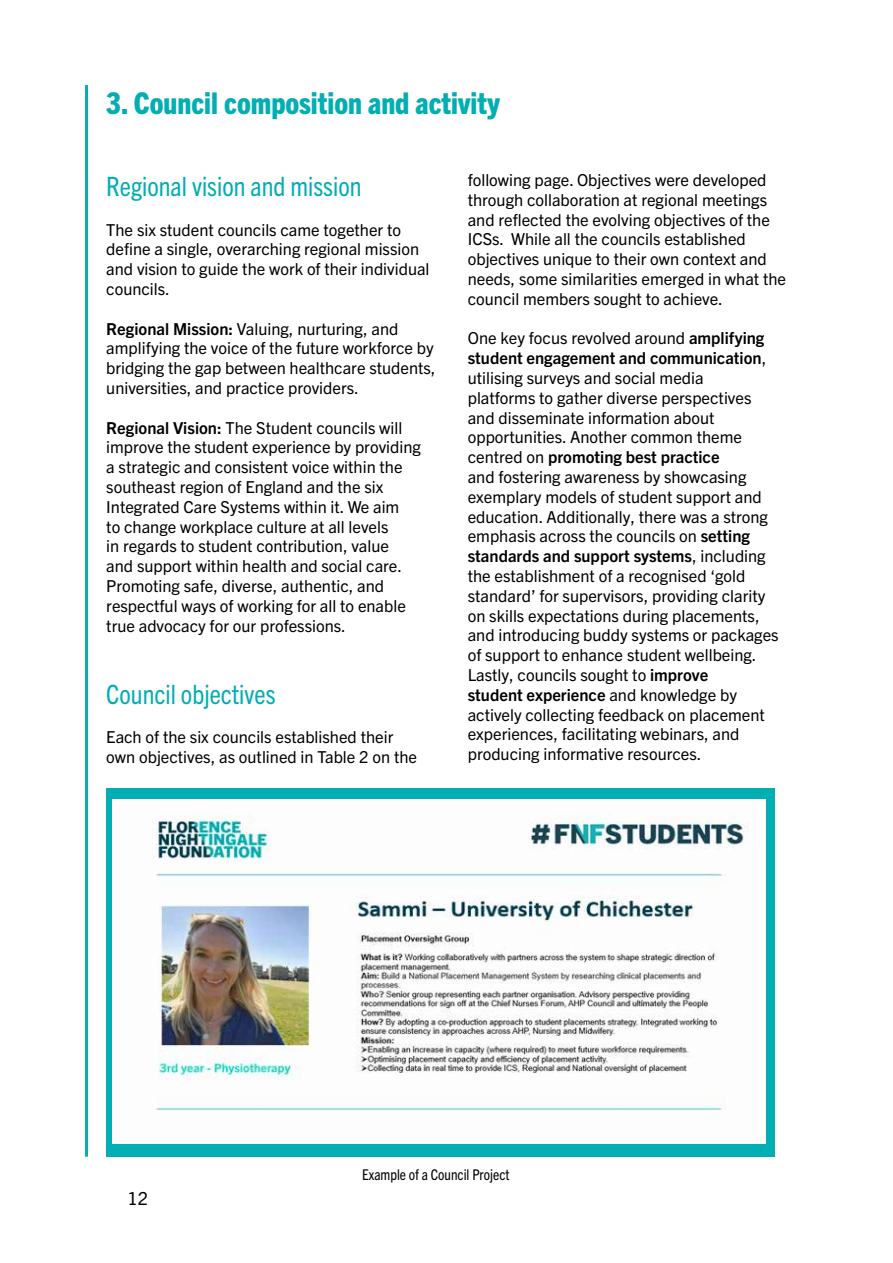
<style>
.page{position:relative;width:893px;height:1263px;background:#fff}
.page>*{position:absolute;margin:0;border:0;box-sizing:border-box;transform-origin:0 0}
.t1{font:800 condensed 30px "Trade Gothic Next";color:#00aeb3}
.t2{font:condensed 27px "Trade Gothic Next";color:#00aeb3}
.t3{font:18px "Trade Gothic Next LT Pro";color:#000}
.t4{font:16.5px/19.8px "Trade Gothic Next";color:#000}
.t5{font:condensed 15px "Trade Gothic Next";color:#000}
.s1{font-weight:700}
</style>
<div class="page">
<div style="left:106px;top:788px;width:669px;height:369px;background:#00aeb3"></div>
<img style="left:113px;top:800px;width:652px;height:343px">
<hr style="left:85px;top:85px;width:3px;height:1072px;background:#00aeb3">
<h1 class="t1" style="left:106px;top:85px;width:395px">3. Council composition and activity</h1>
<h2 class="t2" style="left:106px;top:170px;width:257px">Regional vision and mission</h2>
<p class="t4" style="left:106px;top:219px;width:325px">The six student councils came together to define a single, overarching regional mission and vision to guide the work of their individual councils.</p>
<p class="t4" style="left:106px;top:318px;width:331px"><span class="s1">Regional Mission:</span> Valuing, nurturing, and amplifying the voice of the future workforce by bridging the gap between healthcare students, universities, and practice providers.</p>
<p class="t4" style="left:106px;top:417px;width:316px"><span class="s1">Regional Vision:</span> The Student councils will improve the student experience by providing a strategic and consistent voice within the southeast region of England and the six Integrated Care Systems within it. We aim<br>to change workplace culture at all levels<br>in regards to student contribution, value<br>and support within health and social care.<br>Promoting safe, diverse, authentic, and respectful ways of working for all to enable true advocacy for our professions.</p>
<h2 class="t2" style="left:106px;top:678px;width:171px">Council objectives</h2>
<p class="t4" style="left:106px;top:727px;width:312px">Each of the six councils established their own objectives, as outlined in Table 2 on the</p>
<p class="t4" style="left:468px;top:170px;width:320px">following page. Objectives were developed through collaboration at regional meetings and reflected the evolving objectives of the ICSs. While all the councils established objectives unique to their own context and needs, some similarities emerged in what the council members sought to achieve.</p>
<p class="t4" style="left:468px;top:328px;width:312px">One key focus revolved around <span class="s1">amplifying student engagement and communication</span>, utilising surveys and social media<br>platforms to gather diverse perspectives and disseminate information about opportunities. Another common theme centred on <span class="s1">promoting best practice<br></span>and fostering awareness by showcasing exemplary models of student support and education. Additionally, there was a strong emphasis across the councils on <span class="s1">setting standards and support systems</span>, including the establishment of a recognised ‘gold standard’ for supervisors, providing clarity on skills expectations during placements, and introducing buddy systems or packages of support to enhance student wellbeing.<br>Lastly, councils sought to <span class="s1">improve<br>student experience</span> and knowledge by actively collecting feedback on placement experiences, facilitating webinars, and producing informative resources.</p>
<p class="t3" style="left:128px;top:1185px;width:22px">12</p>
<p class="t5" style="left:362px;top:1165px;width:149px">Example of a Council Project</p>
</div>
